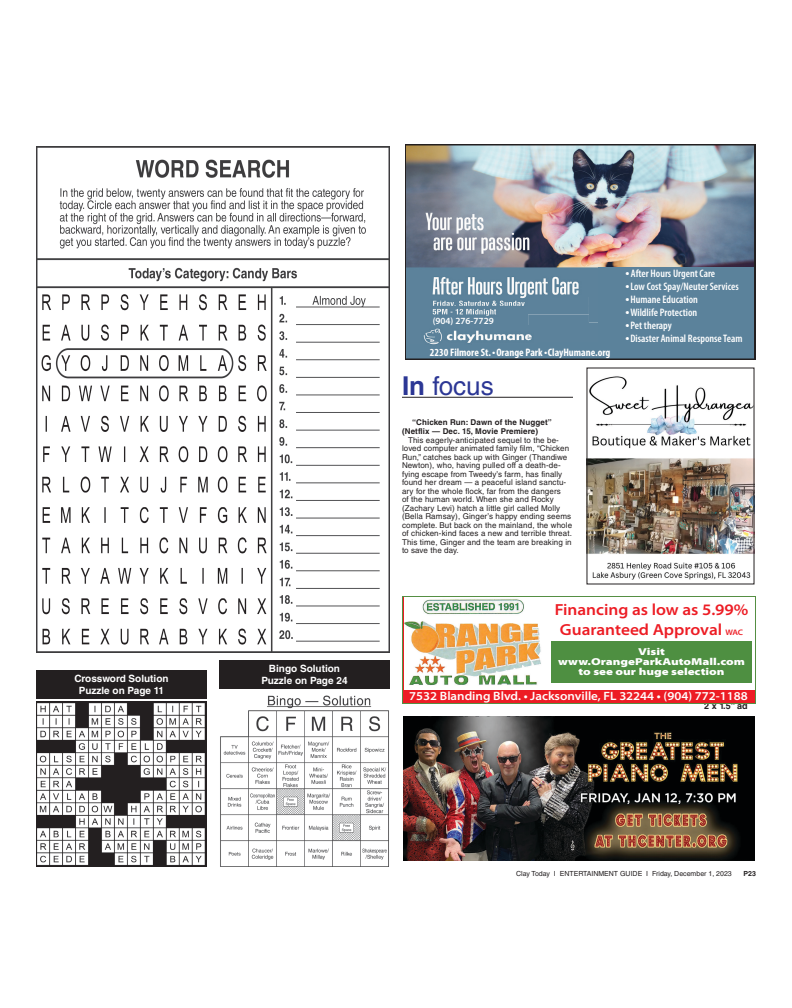
<style>
.page{position:relative;width:792px;height:1008px;background:#fff}
.page>*{position:absolute;margin:0;border:0;box-sizing:border-box;transform-origin:0 0}
.t1{font:26px "Helvetica LT Std";color:#2c3795}
.t2{font:600 semi-expanded 16.1px/19.3px "Myriad Pro";color:#ed1c24;text-align:center}
.t3{font:600 semi-expanded 12.1px "Myriad Pro";color:#fff}
.t4{font:600 condensed 10.9px "Myriad Pro";color:#fff}
.t5{font:700 condensed 10.9px "Myriad Pro";color:#fff}
.t6{font:900 semi-expanded 10.1px/9.7px "Myriad Pro";color:#fff;text-align:center;scale:1.2 1}
.t7{font:700 10px/12px "Helvetica LT Std";color:#fff;text-align:center}
.t8{font:600 9.4px "Myriad Pro";color:#fff}
.t9{font:700 9px "Helvetica LT Std";color:#231f20}
.t10{font:8px/8.5px "Helvetica LT Std";letter-spacing:.015em;color:#231f20}
.t11{font:700 8px/9.6px "Helvetica LT Std";letter-spacing:.015em;color:#231f20}
.t12{font:7px "Helvetica LT Std";color:#231f20}
.t13{font:700 7px "Helvetica LT Std";color:#231f20}
.s1{font-weight:700}
.s2{font-size:8px}
</style>
<div class="page">
<div style="left:36px;top:670px;width:171px;height:29px;background:#231f20"></div>
<div style="left:219px;top:660px;width:171px;height:29px;background:#231f20"></div>
<img style="left:220px;top:695px;width:169px;height:171px">
<img style="left:36px;top:702px;width:171px;height:164px">
<img style="left:37px;top:146px;width:352px;height:506px">
<hr style="left:402px;top:397px;width:171px;height:1px;background:#231f20">
<img style="left:405px;top:144px;width:351px;height:216px">
<img style="left:588px;top:376px;width:165px;height:204px">
<img style="left:404px;top:599px;width:137px;height:87px">
<div style="left:551px;top:642px;width:201px;height:41px;background:#4e8f41"></div>
<div style="left:402px;top:690px;width:354px;height:14px;background:#ed1c24"></div>
<div style="left:402px;top:596px;width:354px;height:108px;border:1px solid #558f43"></div>
<div style="left:402px;top:713px;width:354px;height:151px;background:linear-gradient(to right,#fff,#fff)"></div>
<img style="left:403px;top:716px;width:352px;height:144px">
<p class="t7" style="left:74px;top:673px;width:96px">Crossword Solution<br>Puzzle on Page 11</p>
<p class="t7" style="left:261px;top:662px;width:88px">Bingo Solution<br>Puzzle on Page 24</p>
<p class="t8" style="left:433px;top:315px;width:63px">(904) 276-7729</p>
<h3 class="t5" style="left:430px;top:345px;width:182px">2230 Filmore St. ● Orange Park ● ClayHumane.org</h3>
<h1 class="t1" style="left:402px;top:371px;width:93px"><span class="s1">In</span> focus</h1>
<p class="t11" style="left:402px;top:417px;width:151px;text-indent:10px">“Chicken Run: Dawn of the Nugget” (Netflix — Dec. 15, Movie Premiere)</p>
<p class="t10" style="left:402px;top:436px;width:172px;text-indent:6px">This eagerly-anticipated sequel to the be&shy;loved computer animated family film, “Chicken Run,” catches back up with Ginger (Thandiwe Newton), who, having pulled off a death-de&shy;fying escape from Tweedy’s farm, has finally found her dream — a peaceful island sanctu&shy;ary for the whole flock, far from the dangers<br>of the human world. When she and Rocky (Zachary Levi) hatch a little girl called Molly (Bella Ramsay), Ginger’s happy ending seems complete. But back on the mainland, the whole of chicken-kind faces a new and terrible threat.<br>This time, Ginger and the team are breaking in to save the day.</p>
<h3 class="t4" style="left:626px;top:267px;width:91px">● After Hours Urgent Care</h3>
<h3 class="t4" style="left:626px;top:280px;width:114px">● Low Cost Spay/Neuter Services</h3>
<h3 class="t4" style="left:626px;top:293px;width:74px">● Humane Education</h3>
<h3 class="t4" style="left:626px;top:306px;width:73px">● Wildlife Protection</h3>
<h3 class="t4" style="left:626px;top:319px;width:47px">● Pet therapy</h3>
<h3 class="t4" style="left:626px;top:332px;width:118px">● Disaster Animal Response Team</h3>
<h2 class="t2" style="left:555px;top:600px;width:195px">Financing as low as 5.99%<br>Guaranteed Approval <span class="s2">WAC</span></h2>
<p class="t6" style="left:558px;top:647px;width:157px">Visit www.OrangeParkAutoMall.com to see our huge selection</p>
<h3 class="t3" style="left:409px;top:689px;width:340px">7532 Blanding Blvd. • Jacksonville, FL 32244 • (904) 772-1188</h3>
<p class="t9" style="left:704px;top:700px;width:45px">2 x 1.5” ad</p>
<p class="t12" style="left:516px;top:870px;width:217px">Clay Today I ENTERTAINMENT GUIDE I Friday, December 1, 2023</p>
<p class="t13" style="left:744px;top:869px;width:14px">P23</p>
</div>
